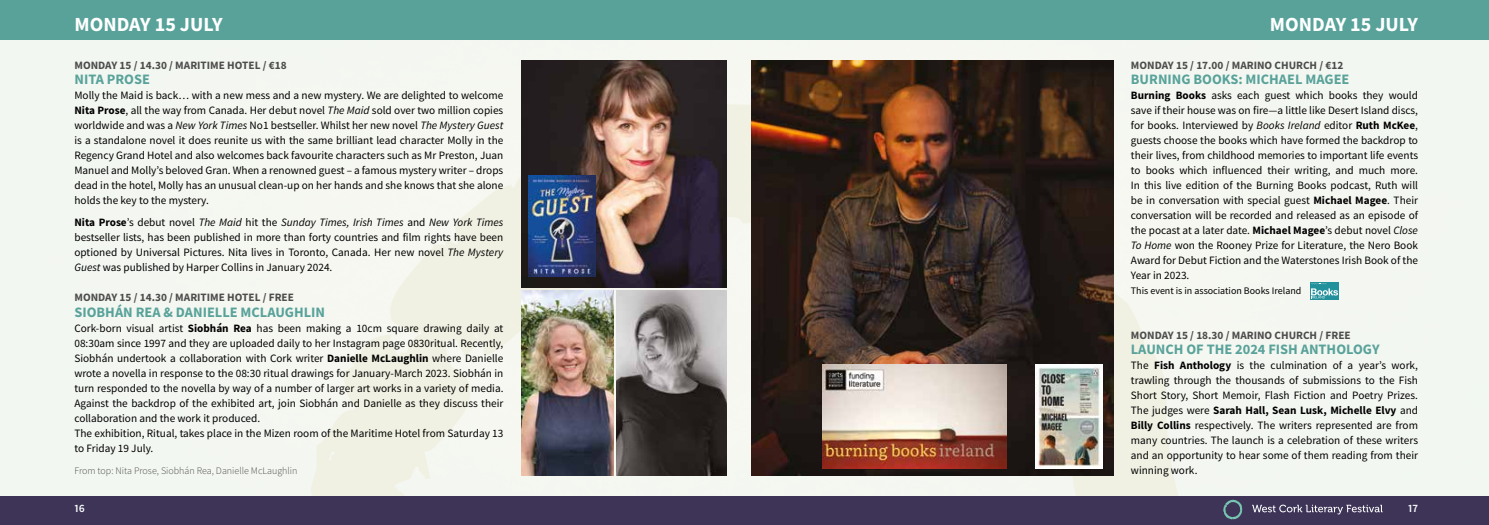
<style>
.page{position:relative;width:1489px;height:525px;background:#fff}
.page>*{position:absolute;margin:0;border:0;box-sizing:border-box;transform-origin:0 0}
.t1{font:700 20px "Source Sans Pro";color:#fff}
.t2{font:700 14.38px "Source Sans Pro";color:#58a29a}
.t3{font:11.25px/15px "Source Sans Pro";color:#000;text-align:justify}
.t4{font:700 11.25px "Source Sans Pro";color:#4d4d4c}
.t5{font:600 11.25px "Source Sans Pro";color:#fff}
.t6{font:300 10px "Source Sans Pro";color:#4d4d4c}
.t7{font:10px "Source Sans Pro";color:#000}
.s1{font-weight:700}
.s2{font-style:italic}
</style>
<div class="page">
<div style="left:0;top:39px;width:1488px;height:457px;background:#f4f7f1"></div>
<img style="left:307px;top:109px;width:876px;height:387px">
<div style="left:0;top:0;width:776px;height:39px;background:#58a29a"></div>
<div style="left:748px;top:0;width:740px;height:39px;background:#58a29a"></div>
<div style="left:0;top:496px;width:1488px;height:28px;background:#3d3458"></div>
<svg style="left:1223px;top:499px;width:19px;height:20px"></svg>
<svg style="left:1252px;top:504px;width:130px;height:10px"></svg>
<img style="left:751px;top:60px;width:362px;height:415px">
<img style="left:1035px;top:364px;width:67px;height:104px">
<img style="left:521px;top:291px;width:92px;height:184px">
<img style="left:617px;top:291px;width:109px;height:184px">
<img style="left:521px;top:60px;width:205px;height:227px">
<img style="left:528px;top:175px;width:67px;height:101px">
<img style="left:822px;top:364px;width:184px;height:104px">
<svg style="left:1309px;top:282px;width:29px;height:17px"></svg>
<svg style="left:1310px;top:283px;width:27px;height:15px"></svg>
<h1 class="t1" style="left:74px;top:11px;width:150px">MONDAY 15 JULY</h1>
<h1 class="t1" style="left:1269px;top:11px;width:150px">MONDAY 15 JULY</h1>
<p class="t4" style="left:74px;top:57px;width:214px">MONDAY 15 / 14.30 / MARITIME HOTEL / €18</p>
<p class="t2" style="left:74px;top:69px;width:77px">NITA PROSE</p>
<p class="t3" style="left:74px;top:87px;width:430px">Molly the Maid is back… with a new mess and a new mystery. We are delighted to welcome <span class="s1">Nita Prose</span>, all the way from Canada. Her debut novel <span class="s2">The Maid</span> sold over two million copies worldwide and was a <span class="s2">New York Times</span> No1 bestseller. Whilst her new novel <span class="s2">The Mystery Guest </span>is a standalone novel it does reunite us with the same brilliant lead character Molly in the Regency Grand Hotel and also welcomes back favourite characters such as Mr Preston, Juan Manuel and Molly’s beloved Gran. When a renowned guest – a famous mystery writer – drops dead in the hotel, Molly has an unusual clean-up on her hands and she knows that she alone holds the key to the mystery.</p>
<p class="t3" style="left:74px;top:215px;width:430px"><span class="s1">Nita Prose</span>’s debut novel <span class="s2">The Maid</span> hit the <span class="s2">Sunday Times, Irish Times</span> and <span class="s2">New York Times </span>bestseller lists, has been published in more than forty countries and film rights have been optioned by Universal Pictures. Nita lives in Toronto, Canada. Her new novel <span class="s2">The Mystery Guest</span> was published by Harper Collins in January 2024.</p>
<p class="t4" style="left:74px;top:290px;width:221px">MONDAY 15 / 14.30 / MARITIME HOTEL / FREE</p>
<p class="t2" style="left:74px;top:302px;width:252px">SIOBHÁN REA &amp; DANIELLE MCLAUGHLIN</p>
<p class="t3" style="left:74px;top:320px;width:430px;text-align:left">Cork-born visual artist <span class="s1">Siobhán Rea</span> has been making a 10cm square drawing daily at 08:30am since 1997 and they are uploaded daily to her Instagram page 0830ritual. Recently, Siobhán undertook a collaboration with Cork writer <span class="s1">Danielle McLaughlin</span> where Danielle wrote a novella in response to the 08:30 ritual drawings for January-March 2023. Siobhán in turn responded to the novella by way of a number of larger art works in a variety of media.<br>Against the backdrop of the exhibited art, join Siobhán and Danielle as they discuss their collaboration and the work it produced.<br>The exhibition, Ritual, takes place in the Mizen room of the Maritime Hotel from Saturday 13 to Friday 19 July.</p>
<p class="t6" style="left:74px;top:464px;width:224px">From top: Nita Prose, Siobhán Rea, Danielle McLaughlin</p>
<p class="t4" style="left:1130px;top:57px;width:214px">MONDAY 15 / 17.00 / MARINO CHURCH / €12</p>
<p class="t2" style="left:1130px;top:69px;width:220px">BURNING BOOKS: MICHAEL MAGEE</p>
<p class="t3" style="left:1130px;top:87px;width:289px"><span class="s1">Burning Books</span> asks each guest which books they would save if their house was on fire—a little like Desert Island discs, for books. Interviewed by <span class="s2">Books Ireland</span> editor <span class="s1">Ruth McKee</span>, guests choose the books which have formed the backdrop to their lives, from childhood memories to important life events to books which influenced their writing, and much more.<br>In this live edition of the Burning Books podcast, Ruth will be in conversation with special guest <span class="s1">Michael Magee</span>. Their conversation will be recorded and released as an episode of the pocast at a later date. <span class="s1">Michael Magee</span>’s debut novel <span class="s2">Close To Home</span> won the Rooney Prize for Literature, the Nero Book Award for Debut Fiction and the Waterstones Irish Book of the Year in 2023.</p>
<p class="t7" style="left:1130px;top:284px;width:172px">This event is in association Books Ireland</p>
<p class="t4" style="left:1130px;top:327px;width:221px">MONDAY 15 / 18.30 / MARINO CHURCH / FREE</p>
<p class="t2" style="left:1130px;top:339px;width:250px">LAUNCH OF THE 2024 FISH ANTHOLOGY</p>
<p class="t3" style="left:1130px;top:357px;width:289px">The <span class="s1">Fish Anthology</span> is the culmination of a year’s work, trawling through the thousands of submissions to the Fish Short Story, Short Memoir, Flash Fiction and Poetry Prizes.<br>The judges were <span class="s1">Sarah Hall, Sean Lusk, Michelle Elvy</span> and <span class="s1">Billy Collins</span> respectively. The writers represented are from many countries. The launch is a celebration of these writers and an opportunity to hear some of them reading from their winning work.</p>
<p class="t5" style="left:74px;top:500px;width:12px">16</p>
<p class="t5" style="left:1407px;top:500px;width:12px">17</p>
</div>
